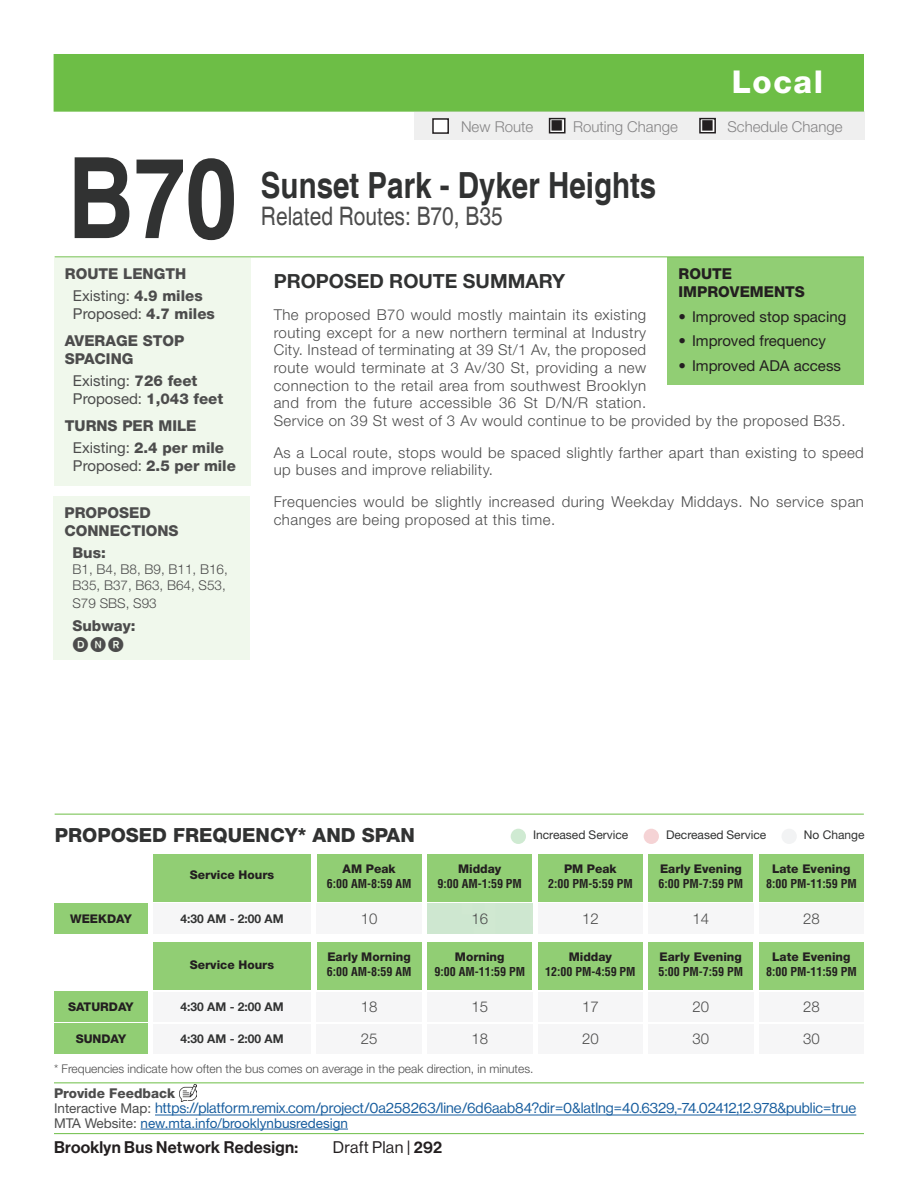
<style>
.page{position:relative;width:918px;height:1188px;background:#fff}
.page>*{position:absolute;margin:0;border:0;box-sizing:border-box;transform-origin:0 0}
.t1{font:700 condensed 112.5px "Helvetica";color:#313232}
.t2{font:700 condensed 36px "Helvetica";color:#313232}
.t3{font:800 31.5px "Helvetica Neue LT Std";letter-spacing:.05em;color:#fff}
.t4{font:condensed 25.5px "Helvetica";color:#4c4c4c}
.t5{font:800 19.5px "Helvetica Neue LT Std";color:#313232}
.t6{font:700 19.5px "Helvetica Neue LT Std";color:#313232}
.t7{font:16.5px "N Haas Grotesk DS Pro 65 Md";letter-spacing:.02em;color:#231f20}
.t8{font:16.5px "N Haas Grotesk DS Pro 55 Rg";letter-spacing:.015em;color:#231f20}
.t9{font:300 15px/17.7px "Helvetica Neue LT Std";letter-spacing:.03em;color:#4c4c4c}
.t10{font:800 15px/22.4px "Helvetica Neue LT Std";color:#4c4c4c}
.t11{font:15px "Helvetica Neue LT Std";color:#231f20}
.t12{font:300 15px "Helvetica Neue LT Std";color:#868586}
.t13{font:800 15px/18px "Helvetica Neue LT Std";color:#231f20}
.t14{font:14.7px "N Haas Grotesk DS Pro 55 Rg";color:#175d9e}
.t15{font:300 13.5px/16.2px "Helvetica Neue LT Std";color:#4c4c4c}
.t16{font:13.5px "Helvetica Neue LT Std";color:#175d9e}
.t17{font:800 13.5px "Helvetica Neue LT Std";color:#4c4c4c}
.t18{font:800 12px "Helvetica Neue LT Std";color:#231f20}
.t19{font:700 condensed 12px "Helvetica LT Pro";color:#231f20}
.t20{font:300 12px "Helvetica Neue LT Std";color:#4c4c4c}
.t21{font:12px "Helvetica Neue LT Std";color:#313232}
.t22{font:700 12px "Helvetica 75";color:#313232}
.s1{font-weight:400}
.s2{color:#231f20}
.s3{font-family:"Helvetica Neue LT Std";font-size:13.5px;color:#4c4c4c}
.s4{color:#4c4c4c}
.s5{font-family:"N Haas Grotesk DS Pro 65 Md"}
</style>
<div class="page">
<div style="left:54px;top:54px;width:810px;height:58px;background:#6dbe46;border:2px solid #6dbe46"></div>
<div style="left:54px;top:903px;width:94px;height:30px;background:#91ce74"></div>
<div style="left:54px;top:992px;width:94px;height:30px;background:#91ce74"></div>
<div style="left:54px;top:1024px;width:94px;height:30px;background:#91ce74"></div>
<div style="left:317px;top:854px;width:104px;height:47px;background:#91ce74"></div>
<div style="left:317px;top:942px;width:104px;height:48px;background:#91ce74"></div>
<div style="left:153px;top:854px;width:158px;height:47px;background:#91ce74"></div>
<div style="left:153px;top:942px;width:158px;height:48px;background:#91ce74"></div>
<div style="left:538px;top:854px;width:105px;height:47px;background:#91ce74"></div>
<div style="left:538px;top:942px;width:105px;height:48px;background:#91ce74"></div>
<div style="left:427px;top:854px;width:105px;height:47px;background:#91ce74"></div>
<div style="left:427px;top:942px;width:105px;height:48px;background:#91ce74"></div>
<div style="left:649px;top:854px;width:104px;height:47px;background:#91ce74"></div>
<div style="left:649px;top:942px;width:104px;height:48px;background:#91ce74"></div>
<div style="left:759px;top:854px;width:105px;height:47px;background:#91ce74"></div>
<div style="left:759px;top:942px;width:105px;height:48px;background:#91ce74"></div>
<div style="left:782px;top:829px;width:15px;height:15px;background:#f2f3f4;border-radius:50%"></div>
<div style="left:511px;top:829px;width:15px;height:15px;background:#cfead2;border-radius:50%"></div>
<div style="left:644px;top:829px;width:15px;height:15px;background:#f5d3d5;border-radius:50%"></div>
<hr style="left:55px;top:814px;width:809px;height:1px;background:#6dbe46">
<hr style="left:55px;top:256px;width:809px;height:1px;background:#6dbe46">
<div style="left:54px;top:258px;width:196px;height:227px;background:#f0f8ec"></div>
<div style="left:414px;top:112px;width:450px;height:28px;background:#efefef"></div>
<div style="left:433px;top:119px;width:15px;height:14px;background:#fff"></div>
<div style="left:432px;top:118px;width:17px;height:16px;border:2px solid #231f20"></div>
<div style="left:550px;top:119px;width:15px;height:14px;background:#fff"></div>
<div style="left:549px;top:118px;width:17px;height:15px;border:2px solid #231f20"></div>
<div style="left:700px;top:119px;width:15px;height:14px;background:#fff"></div>
<div style="left:699px;top:118px;width:17px;height:15px;border:2px solid #231f20"></div>
<div style="left:668px;top:257px;width:196px;height:128px;background:#91ce74"></div>
<div style="left:54px;top:496px;width:196px;height:164px;background:#f0f8ec"></div>
<hr style="left:54px;top:1082px;width:810px;height:1px;background:#6dbe46">
<hr style="left:54px;top:1133px;width:810px;height:1px;background:#6dbe46">
<img style="left:179px;top:1085px;width:17px;height:16px">
<hr style="left:155px;top:1115px;width:701px;height:1px;background:#175d9e">
<hr style="left:141px;top:1129px;width:207px;height:1px;background:#175d9e">
<h3 class="t3" style="left:732px;top:63px;width:93px">Local</h3>
<h1 class="t1" style="left:68px;top:131px;width:171px">B70</h1>
<p class="t10" style="left:73px;top:263px;width:131px;text-indent:-8px">ROUTE LENGTH<br><span class="s1">Existing:</span> 4.9 miles</p>
<p class="t10" style="left:65px;top:301px;width:152px;line-height:26.7px;text-indent:8px"><span class="s1">Proposed:</span> 4.7 miles<br>AVERAGE STOP</p>
<p class="t10" style="left:73px;top:348px;width:126px;text-indent:-8px">SPACING<br><span class="s1">Existing:</span> 726 feet</p>
<p class="t10" style="left:65px;top:386px;width:160px;line-height:26.7px;text-indent:8px"><span class="s1">Proposed:</span> 1,043 feet<br>TURNS PER MILE</p>
<p class="t10" style="left:73px;top:439px;width:164px;line-height:18px"><span class="s1">Existing:</span> 2.4 per mile<br><span class="s1">Proposed:</span> 2.5 per mile</p>
<p class="t10" style="left:64px;top:503px;width:116px;line-height:18px">PROPOSED<br>CONNECTIONS</p>
<p class="t10" style="left:72px;top:541px;width:35px">Bus:</p>
<p class="t15" style="left:72px;top:561px;width:157px">B1, B4, B8, B9, B11, B16,<br>B35, B37, B63, B64, S53,</p>
<p class="t15" style="left:72px;top:595px;width:86px">S79 SBS, S93</p>
<p class="t10" style="left:72px;top:614px;width:65px">Subway:</p>
<p class="t12" style="left:461px;top:117px;width:218px">New Route <span class="s2">■</span> Routing Change</p>
<p class="t12" style="left:701px;top:118px;width:143px"><span class="s2">■</span> Schedule Change</p>
<h2 class="t2" style="left:261px;top:163px;width:397px">Sunset Park - Dyker Heights</h2>
<h3 class="t4" style="left:261px;top:201px;width:243px">Related Routes: B70, B35</h3>
<p class="t13" style="left:679px;top:265px;width:128px">ROUTE<br>IMPROVEMENTS</p>
<p class="t11" style="left:679px;top:307px;width:169px">• Improved stop spacing</p>
<p class="t11" style="left:679px;top:332px;width:149px">• Improved frequency</p>
<p class="t11" style="left:679px;top:357px;width:164px">• Improved ADA access</p>
<h3 class="t6" style="left:274px;top:269px;width:293px">PROPOSED ROUTE SUMMARY</h3>
<p class="t9" style="left:274px;top:306px;width:573px">The proposed B70 would mostly maintain its existing<br>routing except for a new northern terminal at Industry<br>City. Instead of terminating at 39 St/1 Av, the proposed<br>route would terminate at 3 Av/30 St, providing a new<br>connection to the retail area from southwest Brooklyn<br>and from the future accessible 36 St D/N/R station.<br>Service on 39 St west of 3 Av would continue to be provided by the proposed B35.</p>
<p class="t9" style="left:274px;top:443px;width:592px">As a Local route, stops would be spaced slightly farther apart than existing to speed up buses and improve reliability.</p>
<p class="t9" style="left:274px;top:492px;width:592px">Frequencies would be slightly increased during Weekday Middays. No service span changes are being proposed at this time.</p>
<h3 class="t5" style="left:55px;top:823px;width:362px">PROPOSED FREQUENCY* AND SPAN</h3>
<p class="t21" style="left:533px;top:828px;width:97px">Increased Service</p>
<p class="t21" style="left:804px;top:828px;width:62px">No Change</p>
<p class="t21" style="left:666px;top:828px;width:102px">Decreased Service</p>
<p class="t18" style="left:190px;top:867px;width:86px">Service Hours</p>
<p class="t18" style="left:343px;top:862px;width:55px">AM Peak</p>
<p class="t19" style="left:327px;top:875px;width:86px">6:00 AM-8:59 AM</p>
<p class="t18" style="left:458px;top:862px;width:45px">Midday</p>
<p class="t19" style="left:438px;top:875px;width:86px">9:00 AM-1:59 PM</p>
<p class="t18" style="left:564px;top:862px;width:54px">PM Peak</p>
<p class="t19" style="left:548px;top:875px;width:86px">2:00 PM-5:59 PM</p>
<p class="t18" style="left:660px;top:862px;width:83px">Early Evening</p>
<p class="t19" style="left:659px;top:875px;width:86px">6:00 PM-7:59 PM</p>
<p class="t18" style="left:772px;top:862px;width:80px">Late Evening</p>
<p class="t19" style="left:766px;top:875px;width:92px">8:00 PM-11:59 PM</p>
<p class="t18" style="left:70px;top:912px;width:63px">WEEKDAY</p>
<p class="t22" style="left:181px;top:911px;width:105px">4:30 AM - 2:00 AM</p>
<p class="t9" style="left:361px;top:909px;width:18px">10</p>
<p class="t9" style="left:471px;top:909px;width:18px">16</p>
<p class="t9" style="left:582px;top:909px;width:18px">12</p>
<p class="t9" style="left:693px;top:909px;width:18px">14</p>
<p class="t9" style="left:803px;top:909px;width:18px">28</p>
<p class="t18" style="left:190px;top:957px;width:86px">Service Hours</p>
<p class="t18" style="left:327px;top:950px;width:85px">Early Morning</p>
<p class="t19" style="left:327px;top:963px;width:86px">6:00 AM-8:59 AM</p>
<p class="t18" style="left:455px;top:950px;width:51px">Morning</p>
<p class="t19" style="left:434px;top:963px;width:92px">9:00 AM-11:59 PM</p>
<p class="t18" style="left:569px;top:950px;width:45px">Midday</p>
<p class="t19" style="left:545px;top:963px;width:92px">12:00 PM-4:59 PM</p>
<p class="t18" style="left:660px;top:950px;width:84px">Early Evening</p>
<p class="t19" style="left:659px;top:963px;width:86px">5:00 PM-7:59 PM</p>
<p class="t18" style="left:772px;top:950px;width:80px">Late Evening</p>
<p class="t19" style="left:766px;top:963px;width:92px">8:00 PM-11:59 PM</p>
<p class="t18" style="left:68px;top:1000px;width:67px">SATURDAY</p>
<p class="t18" style="left:76px;top:1032px;width:52px">SUNDAY</p>
<p class="t22" style="left:181px;top:1000px;width:105px">4:30 AM - 2:00 AM</p>
<p class="t22" style="left:181px;top:1032px;width:105px">4:30 AM - 2:00 AM</p>
<p class="t9" style="left:361px;top:991px;width:18px;line-height:32px">18<br>25</p>
<p class="t9" style="left:471px;top:991px;width:18px;line-height:32px">15<br>18</p>
<p class="t9" style="left:582px;top:991px;width:18px;line-height:32px">17<br>20</p>
<p class="t9" style="left:693px;top:991px;width:18px;line-height:32px">20<br>30</p>
<p class="t9" style="left:803px;top:991px;width:18px;line-height:32px">28<br>30</p>
<p class="t20" style="left:54px;top:1061px;width:481px">* Frequencies indicate how often the bus comes on average in the peak direction, in minutes.</p>
<p class="t17" style="left:54px;top:1086px;width:123px">Provide Feedback</p>
<p class="t14" style="left:54px;top:1100px;width:804px"><span class="s3">Interactive Map:</span> https://platform.remix.com/project/0a258263/line/6d6aab84?dir=0&amp;latlng=40.6329,-74.02412,12.978&amp;public=true</p>
<p class="t16" style="left:54px;top:1115px;width:296px"><span class="s4">MTA Website:</span> new.mta.info/brooklynbusredesign</p>
<p class="t7" style="left:54px;top:1137px;width:246px">Brooklyn Bus Network Redesign:</p>
<p class="t8" style="left:333px;top:1138px;width:111px">Draft Plan | <span class="s5">292</span></p>
</div>
